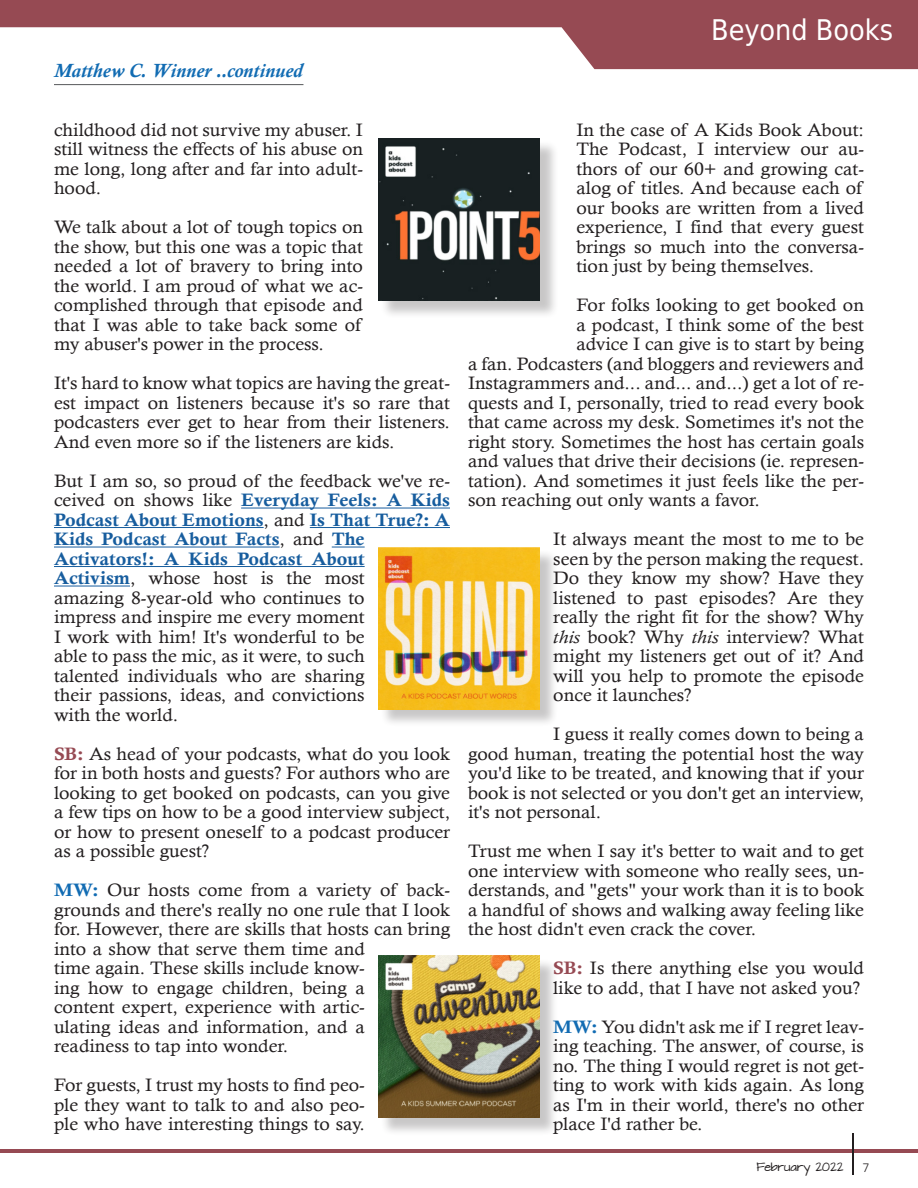
<style>
.page{position:relative;width:918px;height:1188px;background:#fff}
.page>*{position:absolute;margin:0;border:0;box-sizing:border-box;transform-origin:0 0}
.t1{font:28.5px "DejaVu Sans Condensed";color:#fff}
.t2{font:italic 700 19.5px "Calisto";color:#126cb3}
.t3{font:18px/19.5px "Calisto";color:#231f20;text-align:justify;scale:1.07 1}
.t4{font:300 13.5px "Calibri";color:#231f20}
.t5{font:10.2px "Architects Daughter";color:#231f20}
.s1{font-family:"Calis MT Bol";color:#175d9e}
.s2{font-family:"Calis MT Bol";color:#964a53}
.s3{font-family:"Calis MT Bol";color:#126cb3}
.s4{font-style:italic}
</style>
<div class="page">
<hr style="left:0;top:1149px;width:918px;height:4px;background:#964a53">
<hr style="left:852px;top:1133px;width:2px;height:42px;background:#231f20">
<svg style="left:0;top:0;width:918px;height:69px;fill:#964a53"></svg>
<hr style="left:241px;top:508px;width:209px;height:1px;background:#175d9e">
<hr style="left:54px;top:527px;width:210px;height:1px;background:#175d9e">
<hr style="left:310px;top:527px;width:140px;height:1px;background:#175d9e">
<hr style="left:54px;top:547px;width:226px;height:1px;background:#175d9e">
<hr style="left:332px;top:547px;width:33px;height:1px;background:#175d9e">
<hr style="left:54px;top:566px;width:311px;height:1px;background:#175d9e">
<hr style="left:54px;top:586px;width:76px;height:1px;background:#175d9e">
<hr style="left:54px;top:84px;width:249px;height:1px;background:#57585a">
<div style="left:380px;top:140px;width:179px;height:179px;background:#231f20;opacity:.25"></div>
<img style="left:378px;top:138px;width:162px;height:162px">
<div style="left:380px;top:549px;width:178px;height:178px;background:#231f20;opacity:.25"></div>
<img style="left:378px;top:547px;width:162px;height:162px">
<div style="left:380px;top:958px;width:178px;height:178px;background:#231f20;opacity:.25"></div>
<img style="left:378px;top:956px;width:162px;height:162px">
<p class="t2" style="left:54px;top:59px;width:250px">Matthew C. Winner ..continued</p>
<p class="t1" style="left:711px;top:7px;width:184px">Beyond Books</p>
<p class="t3" style="left:54px;top:120px;width:290px">childhood did not survive my abuser. I still witness the effects of his abuse on me long, long after and far into adult&shy;hood.</p>
<p class="t3" style="left:54px;top:217px;width:290px">We talk about a lot of tough topics on the show, but this one was a topic that needed a lot of bravery to bring into the world. I am proud of what we ac&shy;complished through that episode and that I was able to take back some of my abuser's power in the process.</p>
<p class="t3" style="left:54px;top:373px;width:372px">It's hard to know what topics are having the great&shy;est impact on listeners because it's so rare that podcasters ever get to hear from their listeners.<br>And even more so if the listeners are kids.</p>
<p class="t3" style="left:54px;top:471px;width:372px;text-align:left">But I am so, so proud of the feedback we've re&shy;ceived on shows like <span class="s1">Everyday Feels: A Kids Podcast About Emotions</span>, and <span class="s1">Is That True?: A Kids Podcast About Facts</span>, and <span class="s1">The Activators!: A Kids Podcast About Activism</span>, whose host is the most<br>amazing 8-year-old who continues to<br>impress and inspire me every moment<br>I work with him! It's wonderful to be<br>able to pass the mic, as it were, to such<br>talented individuals who are sharing<br>their passions, ideas, and convictions<br>with the world.</p>
<p class="t3" style="left:54px;top:744px;width:372px"><span class="s2">SB:</span> As head of your podcasts, what do you look for in both hosts and guests? For authors who are looking to get booked on podcasts, can you give a few tips on how to be a good interview subject, or how to present oneself to a podcast producer as a possible guest?</p>
<p class="t3" style="left:54px;top:880px;width:372px;text-align:left"><span class="s3">MW:</span> Our hosts come from a variety of back&shy;grounds and there's really no one rule that I look for. However, there are skills that hosts can bring into a show that serve them time and<br>time again. These skills include know-<br>ing how to engage children, being a<br>content expert, experience with artic-<br>ulating ideas and information, and a<br>readiness to tap into wonder.</p>
<p class="t3" style="left:54px;top:1075px;width:292px">For guests, I trust my hosts to find peo&shy;ple they want to talk to and also peo&shy;ple who have interesting things to say.</p>
<p class="t3" style="left:576px;top:120px;width:270px">In the case of A Kids Book About:<br>The Podcast, I interview our au&shy;thors of our 60+ and growing cat&shy;alog of titles. And because each of our books are written from a lived experience, I find that every guest brings so much into the conversa&shy;tion just by being themselves.</p>
<p class="t3" style="left:576px;top:295px;width:270px">For folks looking to get booked on</p>
<p class="t3" style="left:576px;top:315px;width:270px">a podcast, I think some of the best</p>
<p class="t3" style="left:576px;top:334px;width:270px">advice I can give is to start by being</p>
<p class="t3" style="left:468px;top:354px;width:372px">a fan. Podcasters (and bloggers and reviewers and</p>
<p class="t3" style="left:468px;top:373px;width:372px">Instagrammers and... and... and...) get a lot of re-</p>
<p class="t3" style="left:468px;top:393px;width:372px">quests and I, personally, tried to read every book</p>
<p class="t3" style="left:468px;top:412px;width:372px">that came across my desk. Sometimes it's not the</p>
<p class="t3" style="left:468px;top:432px;width:372px">right story. Sometimes the host has certain goals</p>
<p class="t3" style="left:468px;top:451px;width:372px">and values that drive their decisions (ie. represen-</p>
<p class="t3" style="left:468px;top:471px;width:372px">tation). And sometimes it just feels like the per-</p>
<p class="t3" style="left:468px;top:490px;width:274px">son reaching out only wants a favor.</p>
<p class="t3" style="left:553px;top:529px;width:292px">It always meant the most to me to be seen by the person making the request.<br>Do they know my show? Have they listened to past episodes? Are they really the right fit for the show? Why <span class="s4">this</span> book? Why <span class="s4">this</span> interview? What might my listeners get out of it? And will you help to promote the episode once it launches?</p>
<p class="t3" style="left:468px;top:724px;width:372px;text-indent:85px">I guess it really comes down to being a good human, treating the potential host the way you'd like to be treated, and knowing that if your book is not selected or you don't get an interview, it's not personal.</p>
<p class="t3" style="left:468px;top:841px;width:372px">Trust me when I say it's better to wait and to get one interview with someone who really sees, un&shy;derstands, and "gets" your work than it is to book a handful of shows and walking away feeling like the host didn't even crack the cover.</p>
<p class="t3" style="left:553px;top:958px;width:292px"><span class="s2">SB:</span> Is there anything else you would like to add, that I have not asked you?</p>
<p class="t3" style="left:553px;top:1017px;width:292px"><span class="s3">MW:</span> You didn't ask me if I regret leav&shy;ing teaching. The answer, of course, is no. The thing I would regret is not get&shy;ting to work with kids again. As long as I'm in their world, there's no other place I'd rather be.</p>
<p class="t5" style="left:757px;top:1159px;width:88px">February 2022</p>
<p class="t4" style="left:862px;top:1159px;width:8px">7</p>
</div>
